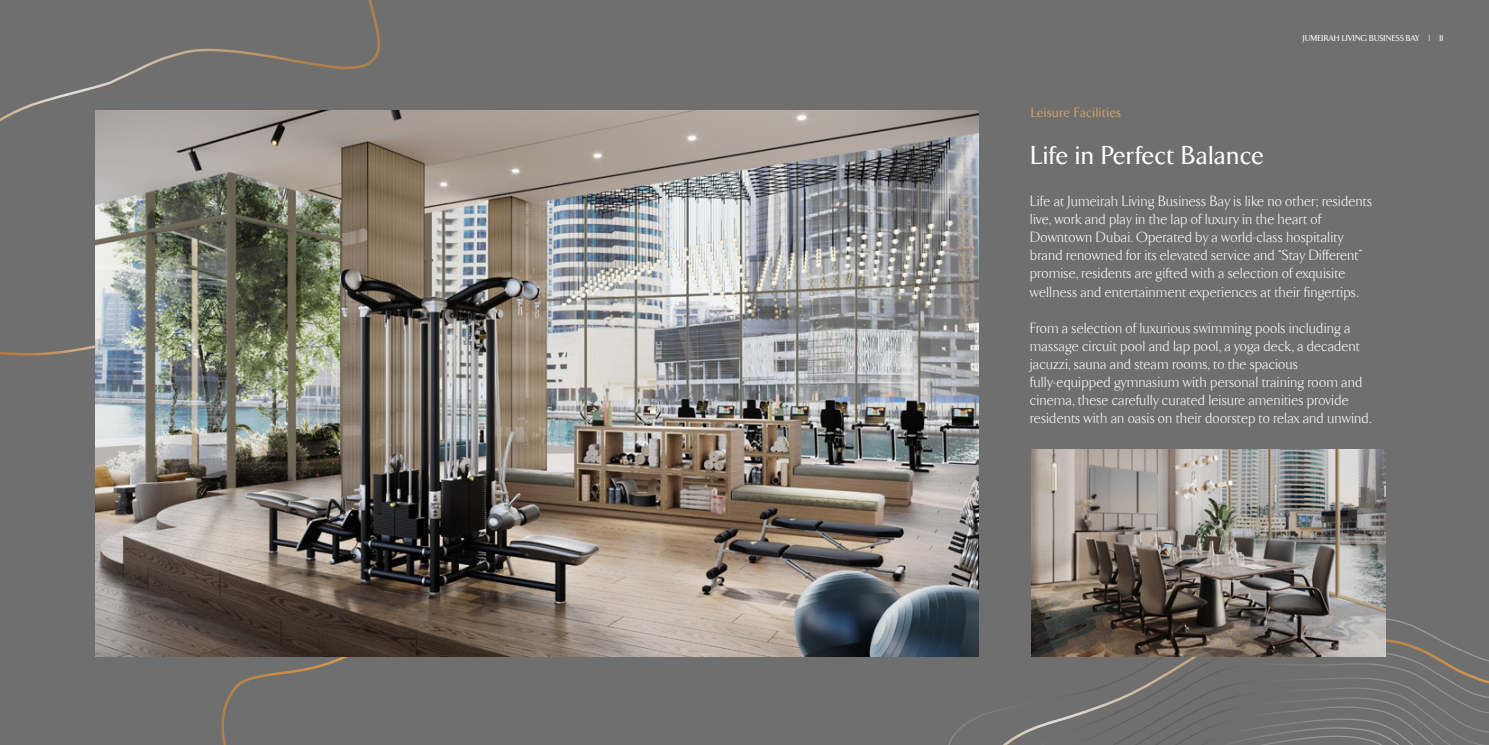
<style>
.page{position:relative;width:1489px;height:745px;background:#fff}
.page>*{position:absolute;margin:0;border:0;box-sizing:border-box;transform-origin:0 0}
.t1{font:500 26.25px "TF Arrow";letter-spacing:.025em;color:#fff}
.t2{font:300 15px/18px "TF Arrow";letter-spacing:.025em;color:#fff}
.t3{font:500 13.75px "TF Arrow";letter-spacing:.025em;color:#cca068}
.t4{font:500 8.75px "TF Arrow";letter-spacing:.015em;color:#fff}
</style>
<div class="page">
<div style="left:0;top:0;width:1488px;height:744px;background:#706f6f"></div>
<svg style="left:831px;top:576px;width:657px;height:168px"></svg>
<svg style="left:0;top:0;width:380px;height:122px"></svg>
<svg style="left:0;top:345px;width:474px;height:399px"></svg>
<img style="left:1031px;top:449px;width:354px;height:207px">
<img style="left:95px;top:110px;width:883px;height:546px">
<p class="t3" style="left:1030px;top:105px;width:92px">Leisure Facilities</p>
<h1 class="t1" style="left:1030px;top:142px;width:235px">Life in Perfect Balance</h1>
<p class="t4" style="left:1302px;top:33px;width:142px">JUMEIRAH LIVING BUSINESS BAY | 11</p>
<p class="t2" style="left:1030px;top:193px;width:343px">Life at Jumeirah Living Business Bay is like no other; residents live, work and play in the lap of luxury in the heart of Downtown Dubai. Operated by a world-class hospitality brand renowned for its elevated service and “Stay Different” promise, residents are gifted with a selection of exquisite wellness and entertainment experiences at their fingertips.</p>
<p class="t2" style="left:1030px;top:319px;width:343px">From a selection of luxurious swimming pools including a massage circuit pool and lap pool, a yoga deck, a decadent jacuzzi, sauna and steam rooms, to the spacious fully-equipped gymnasium with personal training room and cinema, these carefully curated leisure amenities provide residents with an oasis on their doorstep to relax and unwind.</p>
</div>
